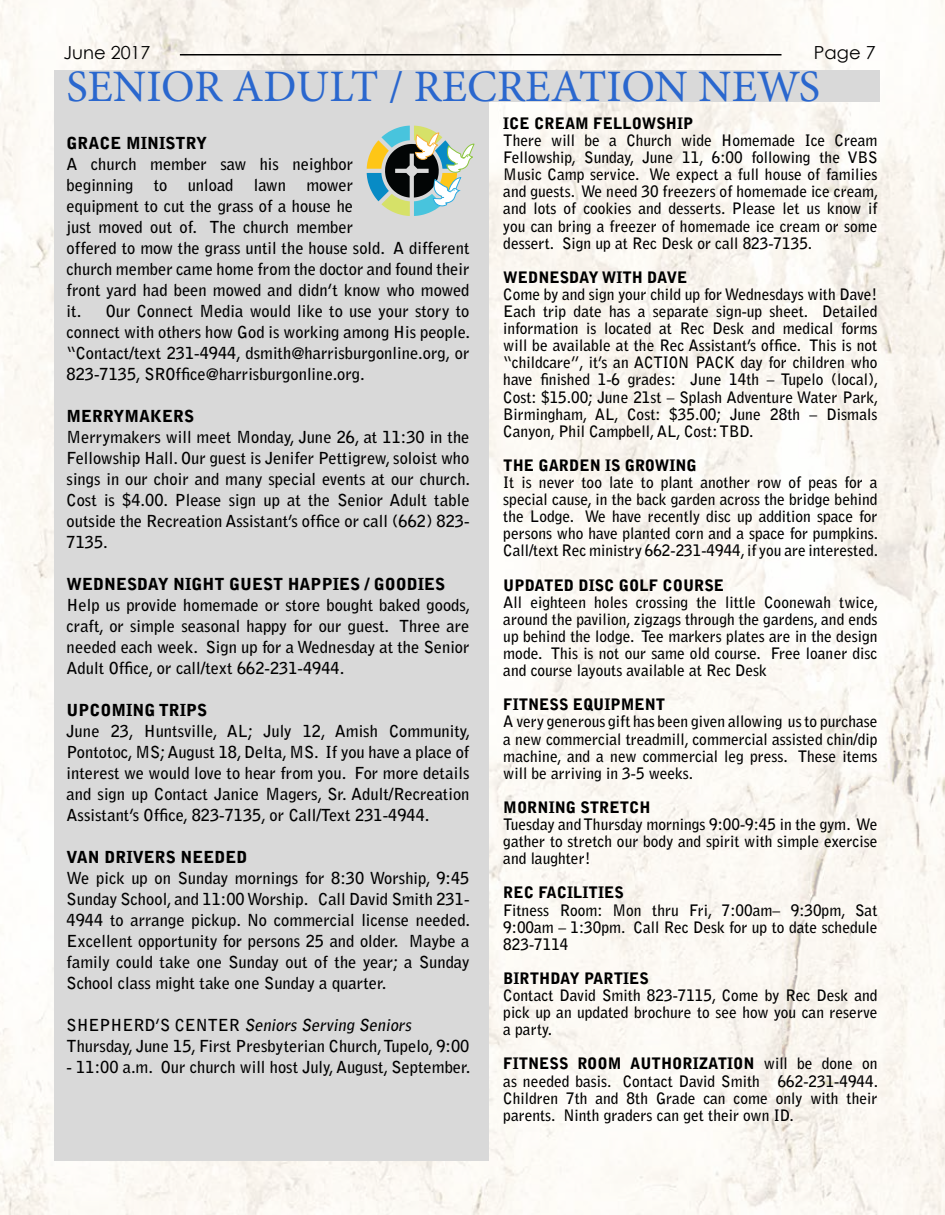
<style>
.page{position:relative;width:945px;height:1215px;background:#fff}
.page>*{position:absolute;margin:0;border:0;box-sizing:border-box;transform-origin:0 0}
.t1{font:45px "Minion Pro";color:#2a67ce}
.t2{font:18px "Century Gothic";color:#000}
.t3{font:700 16.5px/21px "Bell Gothic Std";color:#000;text-align:justify}
.t4{font:900 16.5px "Bell Gothic Std";color:#000}
.t5{font:700 15.75px/17.1px "Bell Gothic Std";color:#000;text-align:justify}
.t6{font:900 15.75px "Bell Gothic Std";color:#000}
.s1{font-style:italic}
.s2{font-weight:900}
</style>
<div class="page">
<img style="left:0;top:0;width:945px;height:1215px">
<div style="left:54px;top:71px;width:435px;height:1090px;background:#d9d9d9"></div>
<hr style="left:180px;top:54px;width:601px;height:2px;background:#000">
<div style="left:68px;top:71px;width:812px;height:31px;background:#d9d9d9"></div>
<svg style="left:367px;top:126px;width:108px;height:90px"></svg>
<p class="t2" style="left:63px;top:40px;width:89px">June 2017</p>
<p class="t2" style="left:814px;top:40px;width:63px">Page 7</p>
<h1 class="t1" style="left:67px;top:56px;width:755px">SENIOR ADULT / RECREATION NEWS</h1>
<p class="t4" style="left:67px;top:133px;width:142px">GRACE MINISTRY</p>
<p class="t3" style="left:67px;top:154px;width:405px;text-align:left">A church member saw his neighbor<br>beginning to unload lawn mower<br>equipment to cut the grass of a house he<br>just moved out of. The church member<br>offered to mow the grass until the house sold. A different church member came home from the doctor and found their front yard had been mowed and didn’t know who mowed it. Our Connect Media would like to use your story to connect with others how God is working among His people. “Contact/text 231-4944, dsmith@harrisburgonline.org, or 823-7135, SROffice@harrisburgonline.org.</p>
<p class="t4" style="left:67px;top:406px;width:129px">MERRYMAKERS</p>
<p class="t3" style="left:67px;top:427px;width:405px">Merrymakers will meet Monday, June 26, at 11:30 in the Fellowship Hall. Our guest is Jenifer Pettigrew, soloist who sings in our choir and many special events at our church.<br>Cost is $4.00. Please sign up at the Senior Adult table outside the Recreation Assistant’s office or call (662) 823- 7135.</p>
<p class="t4" style="left:67px;top:574px;width:380px">WEDNESDAY NIGHT GUEST HAPPIES / GOODIES</p>
<p class="t3" style="left:67px;top:595px;width:405px">Help us provide homemade or store bought baked goods, craft, or simple seasonal happy for our guest. Three are needed each week. Sign up for a Wednesday at the Senior Adult Office, or call/text 662-231-4944.</p>
<p class="t4" style="left:67px;top:700px;width:142px">UPCOMING TRIPS</p>
<p class="t3" style="left:67px;top:721px;width:405px">June 23, Huntsville, AL; July 12, Amish Community, Pontotoc, MS; August 18, Delta, MS. If you have a place of interest we would love to hear from you. For more details and sign up Contact Janice Magers, Sr. Adult/Recreation Assistant’s Office, 823-7135, or Call/Text 231-4944.</p>
<p class="t4" style="left:67px;top:847px;width:182px">VAN DRIVERS NEEDED</p>
<p class="t3" style="left:67px;top:868px;width:405px">We pick up on Sunday mornings for 8:30 Worship, 9:45<br>Sunday School, and 11:00 Worship. Call David Smith 231- 4944 to arrange pickup. No commercial license needed.<br>Excellent opportunity for persons 25 and older. Maybe a family could take one Sunday out of the year; a Sunday School class might take one Sunday a quarter.</p>
<p class="t3" style="left:67px;top:1015px;width:404px">S H E P H E R D ’ S C E N T E R <span class="s1">Seniors Serving Seniors<br></span>Thursday, June 15, First Presbyterian Church, Tupelo, 9:00</p>
<p class="t3" style="left:67px;top:1057px;width:405px">- 11:00 a.m. Our church will host July, August, September.</p>
<p class="t6" style="left:503px;top:114px;width:192px">ICE CREAM FELLOWSHIP</p>
<p class="t5" style="left:503px;top:132px;width:377px">There will be a Church wide Homemade Ice Cream Fellowship, Sunday, June 11, 6:00 following the VBS Music Camp service. We expect a full house of families and guests. We need 30 freezers of homemade ice cream, and lots of cookies and desserts. Please let us know if you can bring a freezer of homemade ice cream or some dessert. Sign up at Rec Desk or call 823-7135.</p>
<p class="t6" style="left:503px;top:268px;width:186px">WEDNESDAY WITH DAVE</p>
<p class="t5" style="left:503px;top:286px;width:377px">Come by and sign your child up for Wednesdays with Dave!<br>Each trip date has a separate sign-up sheet. Detailed information is located at Rec Desk and medical forms will be available at the Rec Assistant’s office. This is not “childcare”, it’s an ACTION PACK day for children who have finished 1-6 grades: June 14th – Tupelo (local), Cost: $15.00; June 21st – Splash Adventure Water Park, Birmingham, AL, Cost: $35.00; June 28th – Dismals Canyon, Phil Campbell, AL, Cost: TBD.</p>
<p class="t6" style="left:503px;top:456px;width:195px">THE GARDEN IS GROWING</p>
<p class="t5" style="left:503px;top:474px;width:376px">It is never too late to plant another row of peas for a special cause, in the back garden across the bridge behind the Lodge. We have recently disc up addition space for persons who have planted corn and a space for pumpkins.<br>Call/text Rec ministry 662-231-4944, if you are interested.</p>
<p class="t6" style="left:503px;top:576px;width:222px">UPDATED DISC GOLF COURSE</p>
<p class="t5" style="left:503px;top:594px;width:377px">All eighteen holes crossing the little Coonewah twice, around the pavilion, zigzags through the gardens, and ends up behind the lodge. Tee markers plates are in the design mode. This is not our same old course. Free loaner disc and course layouts available at Rec Desk</p>
<p class="t6" style="left:503px;top:696px;width:164px">FITNESS EQUIPMENT</p>
<p class="t5" style="left:503px;top:713px;width:376px">A very generous gift has been given allowing us to purchase a new commercial treadmill, commercial assisted chin/dip machine, and a new commercial leg press. These items will be arriving in 3-5 weeks.</p>
<p class="t6" style="left:503px;top:798px;width:149px">MORNING STRETCH</p>
<p class="t5" style="left:503px;top:816px;width:376px">Tuesday and Thursday mornings 9:00-9:45 in the gym. We gather to stretch our body and spirit with simple exercise and laughter!</p>
<p class="t6" style="left:503px;top:884px;width:122px">REC FACILITIES</p>
<p class="t5" style="left:503px;top:901px;width:376px">Fitness Room: Mon thru Fri, 7:00am– 9:30pm, Sat 9:00am – 1:30pm. Call Rec Desk for up to date schedule 823-7114</p>
<p class="t6" style="left:503px;top:969px;width:147px">BIRTHDAY PARTIES</p>
<p class="t5" style="left:503px;top:987px;width:376px">Contact David Smith 823-7115, Come by Rec Desk and pick up an updated brochure to see how you can reserve a party.</p>
<p class="t5" style="left:503px;top:1055px;width:376px"><span class="s2">FITNESS ROOM AUTHORIZATION</span> will be done on as needed basis. Contact David Smith 662-231-4944.<br>Children 7th and 8th Grade can come only with their parents. Ninth graders can get their own ID.</p>
</div>
